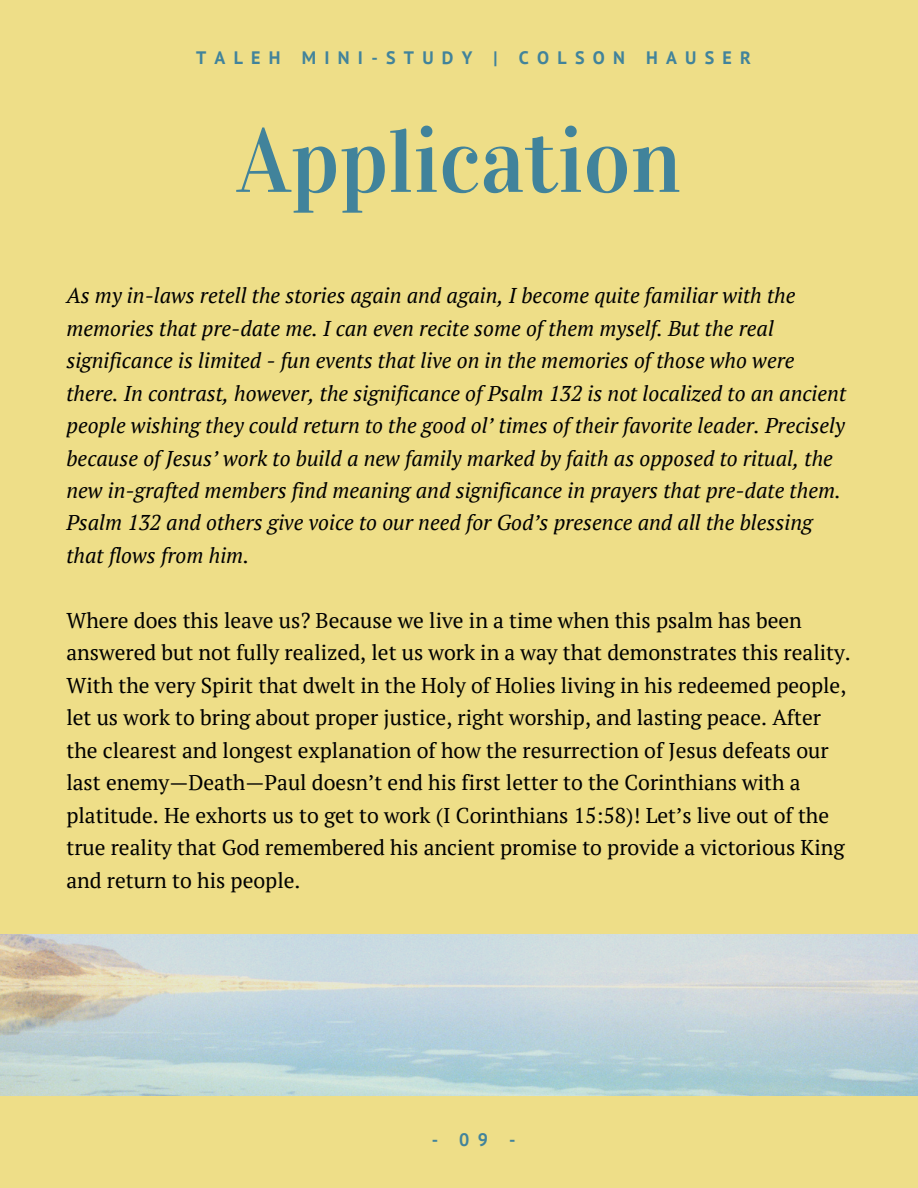
<style>
.page{position:relative;width:918px;height:1188px;background:#eede88}
.page>*{position:absolute;margin:0;border:0;box-sizing:border-box;transform-origin:0 0}
.t1{font:89.85px "Vidaloka";color:#41839b}
.t2{font:italic 21.45px/32.4px "PT Serif";color:#000}
.t3{font:21.45px/32.4px "PT Serif";color:#000}
.t4{font:700 18px "PT Sans";letter-spacing:.46em;color:#41839b}
</style>
<div class="page">
<img style="left:0;top:935px;width:918px;height:161px">
<p class="t4" style="left:196px;top:45px;width:557px">TALEH MINI-STUDY | COLSON HAUSER</p>
<h1 class="t1" style="left:236px;top:107px;width:446px">Application</h1>
<p class="t2" style="left:66px;top:279px;width:781px">As my in-laws retell the stories again and again, I become quite familiar with the memories that pre-date me. I can even recite some of them myself. But the real significance is limited - fun events that live on in the memories of those who were there. In contrast, however, the significance of Psalm 132 is not localized to an ancient people wishing they could return to the good ol’ times of their favorite leader. Precisely because of Jesus’ work to build a new family marked by faith as opposed to ritual, the new in-grafted members find meaning and significance in prayers that pre-date them.<br>Psalm 132 and others give voice to our need for God’s presence and all the blessing that flows from him.</p>
<p class="t3" style="left:66px;top:604px;width:786px">Where does this leave us? Because we live in a time when this psalm has been answered but not fully realized, let us work in a way that demonstrates this reality.<br>With the very Spirit that dwelt in the Holy of Holies living in his redeemed people, let us work to bring about proper justice, right worship, and lasting peace. After the clearest and longest explanation of how the resurrection of Jesus defeats our last enemy—Death—Paul doesn’t end his first letter to the Corinthians with a platitude. He exhorts us to get to work (I Corinthians 15:58)! Let’s live out of the true reality that God remembered his ancient promise to provide a victorious King and return to his people.</p>
<p class="t4" style="left:432px;top:1127px;width:85px">-09-</p>
</div>
